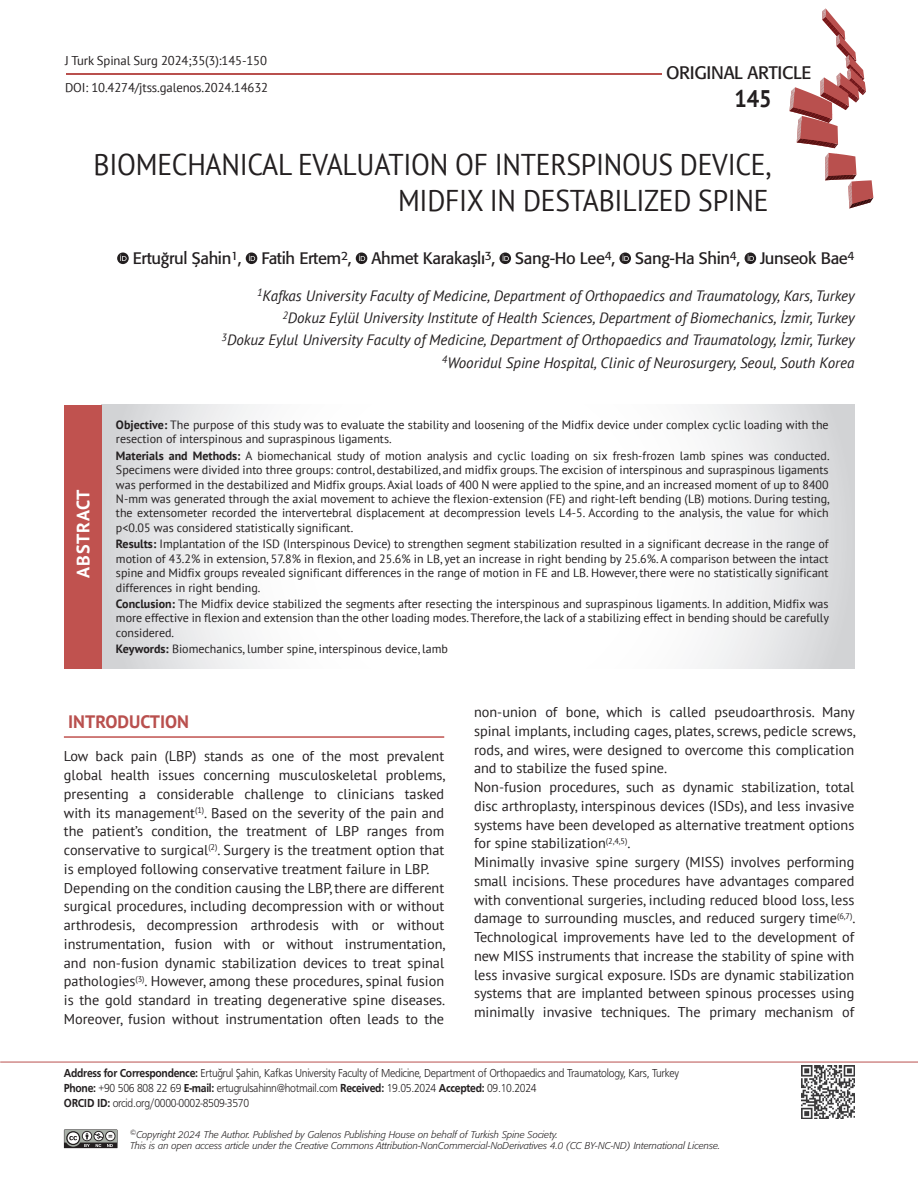
<style>
.page{position:relative;width:918px;height:1188px;background:#fff}
.page>*{position:absolute;margin:0;border:0;box-sizing:border-box;transform-origin:0 0}
.t1{font:30px/36px "PT Sans";letter-spacing:-.01em;color:#231f20;text-align:right;scale:.92 1}
.t2{font:700 24px "PT Sans";color:#231f20;scale:.92 1}
.t3{font:18px "Formata Tr";letter-spacing:-.015em;color:#231f20}
.t4{font:700 18px "PT Sans";color:#b9504e}
.t5{font:700 18px "PT Sans";letter-spacing:.05em;color:#fff}
.t6{font:16.5px "Formata Tr";letter-spacing:-.02em;color:#231f20}
.t7{font:italic 15px/22.2px "PT Sans";color:#231f20;text-align:right}
.t8{font:14.25px/18.8px "PT Sans";color:#231f20}
.t9{font:12.75px/26.5px "PT Sans";letter-spacing:-.01em;color:#231f20}
.t10{font:12px/14.4px "PT Sans";color:#231f20;text-align:justify}
.t11{font:12px/15px "Frugal Normal Tr";letter-spacing:-.025em;color:#231f20;scale:.9 1}
.t12{font:9.75px/11.2px "Formata Light Ita Tr";color:#231f20}
.s1{font-weight:700}
.s2{font-family:"Frugal Bold Tr"}
</style>
<div class="page">
<hr style="left:66px;top:73px;width:595px;height:1px;background:#b9504e">
<svg style="left:790px;top:8px;width:83px;height:200px"></svg>
<svg style="left:64px;top:1129px;width:53px;height:19px"></svg>
<hr style="left:0;top:1062px;width:918px;height:1px;background:#b9504e">
<img style="left:801px;top:1065px;width:53px;height:53px">
<svg style="left:101px;top:405px;width:753px;height:263px"></svg>
<div style="left:64px;top:405px;width:37px;height:263px;background:#c0524f"></div>
<hr style="left:64px;top:736px;width:380px;height:2px;background:#c0524f">
<div style="left:117px;top:253px;width:12px;height:11px;background:#231f20;border-radius:50%"></div>
<svg style="left:120px;top:255px;width:7px;height:6px"></svg>
<div style="left:246px;top:253px;width:11px;height:11px;background:#231f20;border-radius:50%"></div>
<svg style="left:249px;top:255px;width:6px;height:6px"></svg>
<div style="left:356px;top:253px;width:11px;height:11px;background:#231f20;border-radius:50%"></div>
<svg style="left:359px;top:255px;width:6px;height:6px"></svg>
<svg style="left:499px;top:253px;width:12px;height:11px"></svg>
<svg style="left:503px;top:255px;width:6px;height:6px"></svg>
<svg style="left:619px;top:253px;width:12px;height:11px"></svg>
<svg style="left:623px;top:255px;width:6px;height:6px"></svg>
<svg style="left:745px;top:253px;width:11px;height:11px"></svg>
<svg style="left:748px;top:255px;width:6px;height:6px"></svg>
<p class="t9" style="left:65px;top:47px;width:205px">J Turk Spinal Surg 2024;35(3):145-150<br>DOI: 10.4274/jtss.galenos.2024.14632</p>
<p class="t3" style="left:666px;top:62px;width:147px">ORIGINAL ARTICLE</p>
<h2 class="t2" style="left:735px;top:83px;width:42px">145</h2>
<h1 class="t1" style="left:94px;top:146px;width:738px">BIOMECHANICAL EVALUATION OF INTERSPINOUS DEVICE,<br>MIDFIX IN DESTABILIZED SPINE</h1>
<p class="t6" style="left:133px;top:248px;width:723px">Ertuğrul Şahin<sup>1</sup>, Fatih Ertem<sup>2</sup>, Ahmet Karakaşlı<sup>3</sup>, Sang-Ho Lee<sup>4</sup>, Sang-Ha Shin<sup>4</sup>, Junseok Bae<sup>4</sup></p>
<p class="t5" style="left:71px;top:578px;width:90px;rotate:-90deg">ABSTRACT</p>
<p class="t7" style="left:222px;top:284px;width:635px"><sup>1</sup>Kafkas University Faculty of Medicine, Department of Orthopaedics and Traumatology, Kars, Turkey <sup>2</sup>Dokuz Eylül University Institute of Health Sciences, Department of Biomechanics, İzmir, Turkey<br><sup>3</sup>Dokuz Eylul University Faculty of Medicine, Department of Orthopaedics and Traumatology, İzmir, Turkey <sup>4</sup>Wooridul Spine Hospital, Clinic of Neurosurgery, Seoul, South Korea</p>
<p class="t10" style="left:116px;top:417px;width:714px"><span class="s1">Objective:</span> The purpose of this study was to evaluate the stability and loosening of the Midfix device under complex cyclic loading with the resection of interspinous and supraspinous ligaments.</p>
<p class="t10" style="left:116px;top:448px;width:715px"><span class="s1">Materials and Methods:</span> A biomechanical study of motion analysis and cyclic loading on six fresh-frozen lamb spines was conducted.<br>Specimens were divided into three groups: control, destabilized, and midfix groups. The excision of interspinous and supraspinous ligaments was performed in the destabilized and Midfix groups. Axial loads of 400 N were applied to the spine, and an increased moment of up to 8400<br>N-mm was generated through the axial movement to achieve the flexion-extension (FE) and right-left bending (LB) motions. During testing, the extensometer recorded the intervertebral displacement at decompression levels L4-5. According to the analysis, the value for which p&lt;0.05 was considered statistically significant.</p>
<p class="t10" style="left:116px;top:537px;width:714px"><span class="s1">Results:</span> Implantation of the ISD (Interspinous Device) to strengthen segment stabilization resulted in a significant decrease in the range of motion of 43.2% in extension, 57.8% in flexion, and 25.6% in LB, yet an increase in right bending by 25.6%. A comparison between the intact spine and Midfix groups revealed significant differences in the range of motion in FE and LB. However, there were no statistically significant differences in right bending.</p>
<p class="t10" style="left:116px;top:596px;width:715px"><span class="s1">Conclusion:</span> The Midfix device stabilized the segments after resecting the interspinous and supraspinous ligaments. In addition, Midfix was more effective in flexion and extension than the other loading modes. Therefore, the lack of a stabilizing effect in bending should be carefully considered.</p>
<p class="t10" style="left:116px;top:642px;width:334px"><span class="s1">Keywords:</span> Biomechanics, lumber spine, interspinous device, lamb</p>
<p class="t4" style="left:68px;top:710px;width:122px">INTRODUCTION</p>
<p class="t8" style="left:64px;top:747px;width:383px">Low back pain (LBP) stands as one of the most prevalent global health issues concerning musculoskeletal problems, presenting a considerable challenge to clinicians tasked with its management<sup>(1)</sup>. Based on the severity of the pain and the patient’s condition, the treatment of LBP ranges from conservative to surgical<sup>(2)</sup>. Surgery is the treatment option that is employed following conservative treatment failure in LBP.<br>Depending on the condition causing the LBP, there are different surgical procedures, including decompression with or without arthrodesis, decompression arthrodesis with or without instrumentation, fusion with or without instrumentation, and non-fusion dynamic stabilization devices to treat spinal pathologies<sup>(3)</sup>. However, among these procedures, spinal fusion is the gold standard in treating degenerative spine diseases.<br>Moreover, fusion without instrumentation often leads to the</p>
<p class="t8" style="left:474px;top:703px;width:383px">non-union of bone, which is called pseudoarthrosis. Many spinal implants, including cages, plates, screws, pedicle screws, rods, and wires, were designed to overcome this complication and to stabilize the fused spine.<br>Non-fusion procedures, such as dynamic stabilization, total disc arthroplasty, interspinous devices (ISDs), and less invasive systems have been developed as alternative treatment options for spine stabilization<sup>(2,4,5)</sup>.<br>Minimally invasive spine surgery (MISS) involves performing small incisions. These procedures have advantages compared with conventional surgeries, including reduced blood loss, less damage to surrounding muscles, and reduced surgery time<sup>(6,7)</sup>.<br>Technological improvements have led to the development of new MISS instruments that increase the stability of spine with less invasive surgical exposure. ISDs are dynamic stabilization systems that are implanted between spinous processes using minimally invasive techniques. The primary mechanism of</p>
<p class="t11" style="left:64px;top:1066px;width:685px"><span class="s2">Address for Correspondence:</span> Ertuğrul Şahin, Kafkas University Faculty of Medicine, Department of Orthopaedics and Traumatology, Kars, Turkey<br><span class="s2">Phone:</span> +90 506 808 22 69 <span class="s2">E-mail:</span> ertugrulsahinn@hotmail.com <span class="s2">Received:</span> 19.05.2024 <span class="s2">Accepted:</span> 09.10.2024<br><span class="s2">ORCID ID:</span> orcid.org/0000-0002-8509-3570</p>
<p class="t12" style="left:130px;top:1129px;width:592px"><sup>©</sup>Copyright 2024 The Author. Published by Galenos Publishing House on behalf of Turkish Spine Society.<br>This is an open access article under the Creative Commons Attribution-NonCommercial-NoDerivatives 4.0 (CC BY-NC-ND) International License.</p>
</div>
